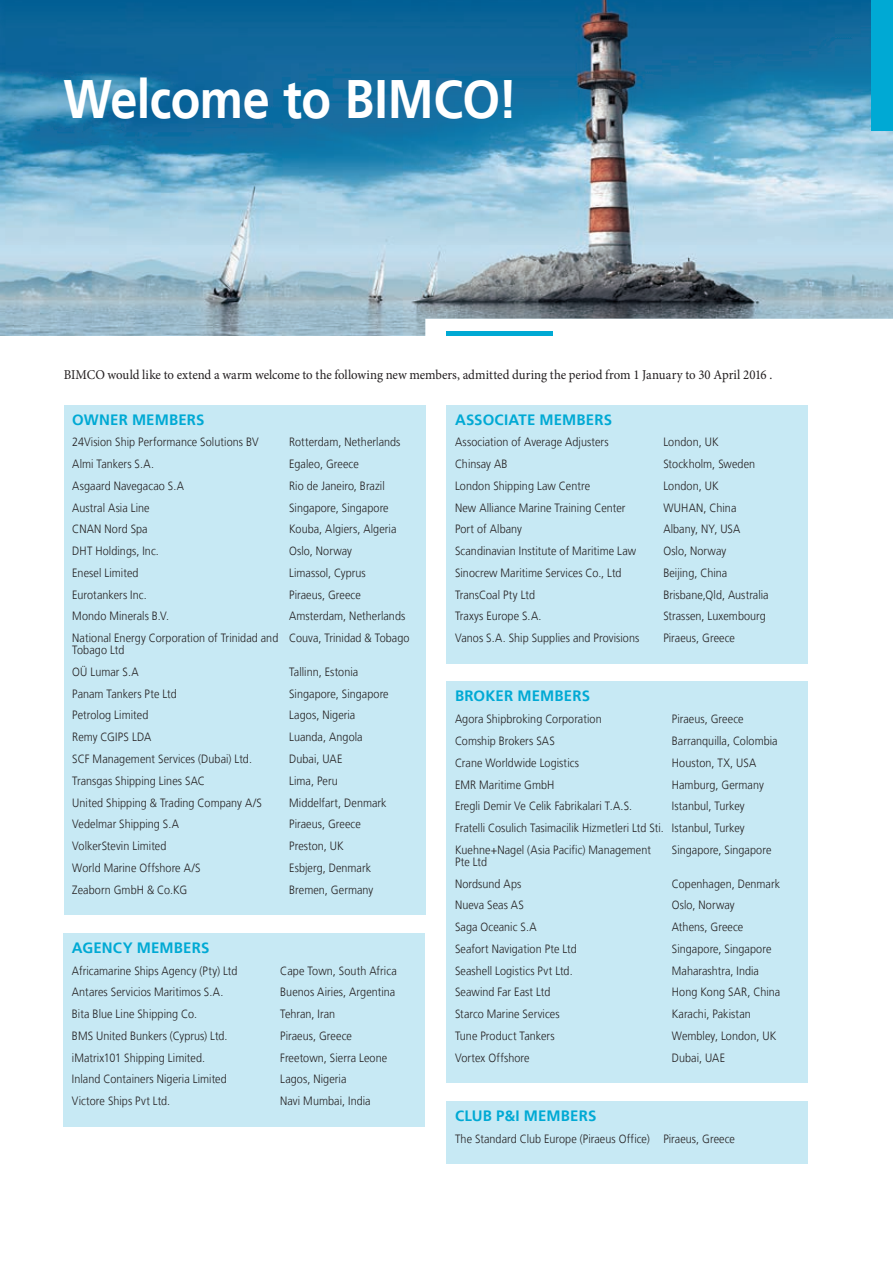
<style>
.page{position:relative;width:893px;height:1263px;background:#fff}
.page>*{position:absolute;margin:0;border:0;box-sizing:border-box;transform-origin:0 0}
.t1{font:700 54px "Frutiger";letter-spacing:-.01em;color:#fff;scale:.9 1}
.t2{font:700 15px "Frutiger";letter-spacing:.01em;color:#00a9d4}
.t3{font:13.5px "Minion Pro";letter-spacing:-.005em;color:#231f20;scale:.95 1}
.t4{font:300 12px/21.8px "Frutiger";letter-spacing:.005em;color:#231f20;scale:.9 1}
</style>
<div class="page">
<img style="left:0;top:0;width:893px;height:336px">
<hr style="left:446px;top:332px;width:107px;height:4px;background:#00a9d4">
<div style="left:64px;top:405px;width:361px;height:510px;background:#c7e9f4"></div>
<div style="left:63px;top:933px;width:362px;height:193px;background:#c7e9f4"></div>
<div style="left:446px;top:1101px;width:362px;height:63px;background:#c7e9f4"></div>
<div style="left:446px;top:405px;width:362px;height:258px;background:#c7e9f4"></div>
<div style="left:446px;top:682px;width:362px;height:401px;background:#c7e9f4"></div>
<div style="left:872px;top:0;width:21px;height:130px;background:#00a9d4"></div>
<h1 class="t1" style="left:63px;top:68px;width:506px">Welcome to BIMCO!</h1>
<p class="t3" style="left:64px;top:365px;width:747px">BIMCO would like to extend a warm welcome to the following new members, admitted during the period from 1 January to 30 April 2016 .</p>
<p class="t2" style="left:72px;top:411px;width:134px">OWNER MEMBERS</p>
<p class="t4" style="left:72px;top:431px;width:209px">24Vision Ship Performance Solutions BV</p>
<p class="t4" style="left:289px;top:431px;width:125px">Rotterdam, Netherlands</p>
<p class="t4" style="left:72px;top:453px;width:92px">Almi Tankers S.A.</p>
<p class="t4" style="left:289px;top:453px;width:79px">Egaleo, Greece</p>
<p class="t4" style="left:72px;top:475px;width:126px">Asgaard Navegacao S.A</p>
<p class="t4" style="left:289px;top:475px;width:108px">Rio de Janeiro, Brazil</p>
<p class="t4" style="left:72px;top:497px;width:87px">Austral Asia Line</p>
<p class="t4" style="left:289px;top:497px;width:112px">Singapore, Singapore</p>
<p class="t4" style="left:72px;top:519px;width:85px">CNAN Nord Spa</p>
<p class="t4" style="left:289px;top:519px;width:121px">Kouba, Algiers, Algeria</p>
<p class="t4" style="left:72px;top:540px;width:98px">DHT Holdings, Inc.</p>
<p class="t4" style="left:289px;top:540px;width:71px">Oslo, Norway</p>
<p class="t4" style="left:72px;top:562px;width:75px">Enesel Limited</p>
<p class="t4" style="left:289px;top:562px;width:87px">Limassol, Cyprus</p>
<p class="t4" style="left:72px;top:584px;width:84px">Eurotankers Inc.</p>
<p class="t4" style="left:289px;top:584px;width:81px">Piraeus, Greece</p>
<p class="t4" style="left:72px;top:606px;width:109px">Mondo Minerals B.V.</p>
<p class="t4" style="left:289px;top:606px;width:131px">Amsterdam, Netherlands</p>
<p class="t4" style="left:72px;top:632px;width:230px;line-height:12px">National Energy Corporation of Trinidad and<br>Tobago Ltd</p>
<p class="t4" style="left:289px;top:627px;width:135px">Couva, Trinidad &amp; Tobago</p>
<p class="t4" style="left:72px;top:661px;width:75px">OÜ Lumar S.A</p>
<p class="t4" style="left:289px;top:661px;width:78px">Tallinn, Estonia</p>
<p class="t4" style="left:72px;top:683px;width:118px">Panam Tankers Pte Ltd</p>
<p class="t4" style="left:289px;top:683px;width:112px">Singapore, Singapore</p>
<p class="t4" style="left:72px;top:705px;width:86px">Petrolog Limited</p>
<p class="t4" style="left:289px;top:705px;width:75px">Lagos, Nigeria</p>
<p class="t4" style="left:72px;top:726px;width:89px">Remy CGIPS LDA</p>
<p class="t4" style="left:289px;top:726px;width:83px">Luanda, Angola</p>
<p class="t4" style="left:72px;top:748px;width:201px">SCF Management Services (Dubai) Ltd.</p>
<p class="t4" style="left:289px;top:748px;width:61px">Dubai, UAE</p>
<p class="t4" style="left:72px;top:770px;width:149px">Transgas Shipping Lines SAC</p>
<p class="t4" style="left:289px;top:770px;width:55px">Lima, Peru</p>
<p class="t4" style="left:72px;top:792px;width:212px">United Shipping &amp; Trading Company A/S</p>
<p class="t4" style="left:289px;top:792px;width:110px">Middelfart, Denmark</p>
<p class="t4" style="left:72px;top:813px;width:120px">Vedelmar Shipping S.A</p>
<p class="t4" style="left:289px;top:813px;width:81px">Piraeus, Greece</p>
<p class="t4" style="left:72px;top:835px;width:106px">VolkerStevin Limited</p>
<p class="t4" style="left:289px;top:835px;width:62px">Preston, UK</p>
<p class="t4" style="left:72px;top:857px;width:144px">World Marine Offshore A/S</p>
<p class="t4" style="left:289px;top:857px;width:93px">Esbjerg, Denmark</p>
<p class="t4" style="left:72px;top:879px;width:129px">Zeaborn GmbH &amp; Co.KG</p>
<p class="t4" style="left:289px;top:879px;width:95px">Bremen, Germany</p>
<p class="t2" style="left:455px;top:411px;width:159px">ASSOCIATE MEMBERS</p>
<p class="t4" style="left:455px;top:431px;width:172px">Association of Average Adjusters</p>
<p class="t4" style="left:663px;top:431px;width:63px">London, UK</p>
<p class="t4" style="left:455px;top:453px;width:60px">Chinsay AB</p>
<p class="t4" style="left:663px;top:453px;width:104px">Stockholm, Sweden</p>
<p class="t4" style="left:455px;top:475px;width:152px">London Shipping Law Centre</p>
<p class="t4" style="left:663px;top:475px;width:63px">London, UK</p>
<p class="t4" style="left:455px;top:497px;width:191px">New Alliance Marine Training Center</p>
<p class="t4" style="left:663px;top:497px;width:83px">WUHAN, China</p>
<p class="t4" style="left:455px;top:519px;width:76px">Port of Albany</p>
<p class="t4" style="left:663px;top:519px;width:87px">Albany, NY, USA</p>
<p class="t4" style="left:455px;top:540px;width:203px">Scandinavian Institute of Maritime Law</p>
<p class="t4" style="left:663px;top:540px;width:71px">Oslo, Norway</p>
<p class="t4" style="left:455px;top:562px;width:187px">Sinocrew Maritime Services Co., Ltd</p>
<p class="t4" style="left:663px;top:562px;width:72px">Beijing, China</p>
<p class="t4" style="left:455px;top:584px;width:90px">TransCoal Pty Ltd</p>
<p class="t4" style="left:663px;top:584px;width:118px">Brisbane,Qld, Australia</p>
<p class="t4" style="left:455px;top:606px;width:98px">Traxys Europe S.A.</p>
<p class="t4" style="left:663px;top:606px;width:115px">Strassen, Luxembourg</p>
<p class="t4" style="left:455px;top:627px;width:206px">Vanos S.A. Ship Supplies and Provisions</p>
<p class="t4" style="left:663px;top:627px;width:81px">Piraeus, Greece</p>
<p class="t2" style="left:455px;top:687px;width:137px">BROKER MEMBERS</p>
<p class="t4" style="left:455px;top:708px;width:164px">Agora Shipbroking Corporation</p>
<p class="t4" style="left:672px;top:708px;width:81px">Piraeus, Greece</p>
<p class="t4" style="left:455px;top:730px;width:112px">Comship Brokers SAS</p>
<p class="t4" style="left:672px;top:730px;width:119px">Barranquilla, Colombia</p>
<p class="t4" style="left:455px;top:752px;width:139px">Crane Worldwide Logistics</p>
<p class="t4" style="left:672px;top:752px;width:95px">Houston, TX, USA</p>
<p class="t4" style="left:455px;top:774px;width:112px">EMR Maritime GmbH</p>
<p class="t4" style="left:672px;top:774px;width:104px">Hamburg, Germany</p>
<p class="t4" style="left:455px;top:795px;width:198px">Eregli Demir Ve Celik Fabrikalari T.A.S.</p>
<p class="t4" style="left:455px;top:795px;width:323px;text-align:justify;text-indent:217px">Istanbul, Turkey Fratelli Cosulich Tasimacilik Hizmetleri Ltd Sti. Istanbul, Turkey Kuehne+Nagel (Asia Pacific) Management</p>
<p class="t4" style="left:455px;top:851px;width:37px">Pte Ltd</p>
<p class="t4" style="left:672px;top:839px;width:112px">Singapore, Singapore</p>
<p class="t4" style="left:455px;top:873px;width:75px">Nordsund Aps</p>
<p class="t4" style="left:672px;top:873px;width:122px">Copenhagen, Denmark</p>
<p class="t4" style="left:455px;top:894px;width:78px">Nueva Seas AS</p>
<p class="t4" style="left:672px;top:894px;width:71px">Oslo, Norway</p>
<p class="t4" style="left:455px;top:916px;width:92px">Saga Oceanic S.A</p>
<p class="t4" style="left:672px;top:916px;width:81px">Athens, Greece</p>
<p class="t4" style="left:455px;top:938px;width:137px">Seafort Navigation Pte Ltd</p>
<p class="t4" style="left:672px;top:938px;width:112px">Singapore, Singapore</p>
<p class="t4" style="left:455px;top:960px;width:132px">Seashell Logistics Pvt Ltd.</p>
<p class="t4" style="left:672px;top:960px;width:98px">Maharashtra, India</p>
<p class="t4" style="left:455px;top:981px;width:108px">Seawind Far East Ltd</p>
<p class="t4" style="left:672px;top:981px;width:122px">Hong Kong SAR, China</p>
<p class="t4" style="left:455px;top:1003px;width:118px">Starco Marine Services</p>
<p class="t4" style="left:672px;top:1003px;width:89px">Karachi, Pakistan</p>
<p class="t4" style="left:455px;top:1025px;width:112px">Tune Product Tankers</p>
<p class="t4" style="left:672px;top:1025px;width:118px">Wembley, London, UK</p>
<p class="t4" style="left:455px;top:1047px;width:84px">Vortex Offshore</p>
<p class="t4" style="left:672px;top:1047px;width:61px">Dubai, UAE</p>
<p class="t2" style="left:72px;top:939px;width:139px">AGENCY MEMBERS</p>
<p class="t4" style="left:72px;top:960px;width:185px">Africamarine Ships Agency (Pty) Ltd</p>
<p class="t4" style="left:280px;top:960px;width:131px">Cape Town, South Africa</p>
<p class="t4" style="left:72px;top:981px;width:170px">Antares Servicios Maritimos S.A.</p>
<p class="t4" style="left:280px;top:981px;width:129px">Buenos Airies, Argentina</p>
<p class="t4" style="left:72px;top:1003px;width:141px">Bita Blue Line Shipping Co.</p>
<p class="t4" style="left:280px;top:1003px;width:63px">Tehran, Iran</p>
<p class="t4" style="left:72px;top:1025px;width:175px">BMS United Bunkers (Cyprus) Ltd.</p>
<p class="t4" style="left:280px;top:1025px;width:81px">Piraeus, Greece</p>
<p class="t4" style="left:72px;top:1047px;width:149px">iMatrix101 Shipping Limited.</p>
<p class="t4" style="left:280px;top:1047px;width:120px">Freetown, Sierra Leone</p>
<p class="t4" style="left:72px;top:1068px;width:174px">Inland Containers Nigeria Limited</p>
<p class="t4" style="left:280px;top:1068px;width:75px">Lagos, Nigeria</p>
<p class="t4" style="left:72px;top:1090px;width:111px">Victore Ships Pvt Ltd.</p>
<p class="t4" style="left:280px;top:1090px;width:102px">Navi Mumbai, India</p>
<p class="t2" style="left:455px;top:1107px;width:143px">CLUB P&amp;I MEMBERS</p>
<p class="t4" style="left:455px;top:1128px;width:313px">The Standard Club Europe (Piraeus Office) Piraeus, Greece</p>
</div>
